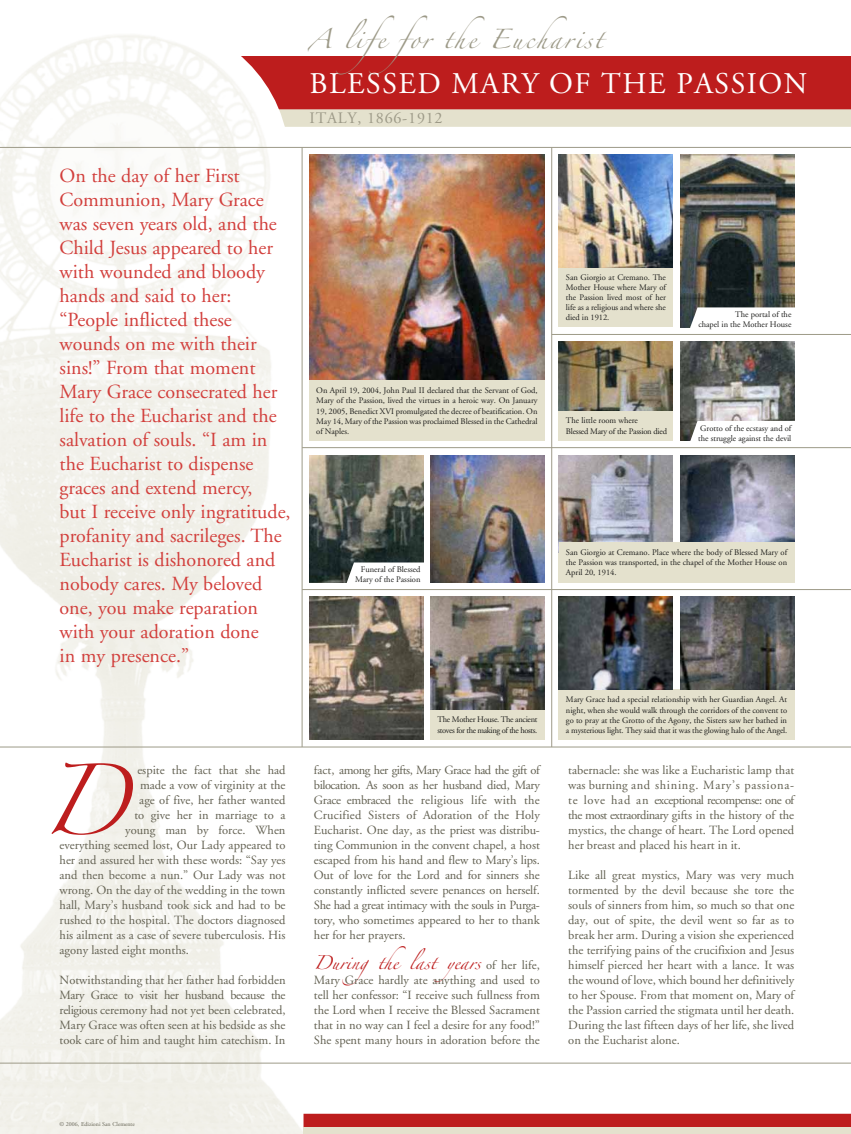
<style>
.page{position:relative;width:851px;height:1134px;background:#fff}
.page>*{position:absolute;margin:0;border:0;box-sizing:border-box;transform-origin:0 0}
.t1{font:63.5px "Zapfino";color:#bd1d1d;scale:.93 1}
.t2{font:30px "Adobe Garamond";letter-spacing:.05em;color:#fff}
.t3{font:20px/24px "Adobe Garamond";color:#d23f3c}
.t4{font:17.5px "Zapfino";letter-spacing:.11em;color:#9d9a88}
.t5{font:16px "Adobe Garamond";letter-spacing:.05em;color:#9d9a88}
.t6{font:12.5px/15px "Adobe Garamond";color:#636152;text-align:justify}
.t7{font:12.5px "Zapfino";color:#bd1d1d}
.t8{font:8.5px/10.2px "Adobe Garamond";letter-spacing:-.005em;color:#1d1d1b;text-align:justify}
.t9{font:8.5px/10.2px "Adobe Garamond";letter-spacing:-.045em;color:#1d1d1b}
.t10{font:8.5px/10.2px "Adobe Garamond";letter-spacing:-.025em;color:#1d1d1b}
.t11{font:6px "Adobe Garamond";color:#636152}
.s1{font-family:"Adobe Garamond";color:#636152}
</style>
<div class="page">
<div style="left:221px;top:56px;width:629px;height:54px;background:#bd1d1d"></div>
<div style="left:222px;top:109px;width:628px;height:18px;background:#e4e1cd"></div>
<img style="left:0;top:35px;width:326px;height:1099px">
<div style="left:303px;top:1114px;width:547px;height:17px;background:#bd1d1d"></div>
<div style="left:303px;top:1127px;width:547px;height:7px;background:#e4e1cd"></div>
<hr style="left:0;top:747px;width:850px;height:1px;background:#9d9a88">
<hr style="left:0;top:147px;width:850px;height:1px;background:#9d9a88">
<hr style="left:0;top:1063px;width:850px;height:1px;background:#9d9a88">
<hr style="left:302px;top:147px;width:1px;height:600px;background:#9d9a88">
<hr style="left:551px;top:147px;width:1px;height:600px;background:#9d9a88">
<hr style="left:302px;top:589px;width:548px;height:1px;background:#9d9a88">
<hr style="left:551px;top:334px;width:299px;height:1px;background:#9d9a88">
<hr style="left:302px;top:447px;width:548px;height:1px;background:#9d9a88">
<div style="left:558px;top:154px;width:115px;height:173px;background:#e4e1cd"></div>
<div style="left:309px;top:154px;width:235px;height:287px;background:#e4e1cd"></div>
<img style="left:680px;top:154px;width:114px;height:173px">
<div style="left:558px;top:342px;width:115px;height:99px;background:#e4e1cd"></div>
<img style="left:680px;top:342px;width:114px;height:99px">
<img style="left:309px;top:455px;width:114px;height:128px">
<img style="left:430px;top:455px;width:114px;height:107px">
<img style="left:309px;top:597px;width:114px;height:143px">
<div style="left:430px;top:597px;width:114px;height:143px;background:#e4e1cd"></div>
<img style="left:309px;top:154px;width:235px;height:226px">
<img style="left:558px;top:154px;width:115px;height:113px">
<svg style="left:689px;top:307px;width:106px;height:21px"></svg>
<svg style="left:689px;top:421px;width:105px;height:20px"></svg>
<img style="left:558px;top:342px;width:115px;height:68px">
<img style="left:558px;top:455px;width:115px;height:87px">
<img style="left:680px;top:455px;width:114px;height:87px">
<div style="left:558px;top:542px;width:236px;height:41px;background:#e4e1cd"></div>
<div style="left:558px;top:689px;width:236px;height:51px;background:#e4e1cd"></div>
<img style="left:558px;top:597px;width:115px;height:92px">
<img style="left:680px;top:597px;width:114px;height:92px">
<img style="left:430px;top:597px;width:114px;height:112px">
<img style="left:345px;top:562px;width:200px;height:21px">
<p class="t3" style="left:60px;top:164px;width:232px">On the day of her First<br>Communion, Mary Grace was seven years old, and the<br>Child Jesus appeared to her with wounded and bloody hands and said to her: “People inflicted these wounds on me with their sins!” From that moment<br>Mary Grace consecrated her life to the Eucharist and the salvation of souls. “I am in the Eucharist to dispense graces and extend mercy,<br>but I receive only ingratitude, profanity and sacrileges. The<br>Eucharist is dishonored and nobody cares. My beloved one, you make reparation with your adoration done<br>in my presence.”</p>
<h1 class="t1" style="left:42px;top:774px;width:92px">D</h1>
<p class="t6" style="left:137px;top:763px;width:150px">espite the fact that she had</p>
<p class="t6" style="left:140px;top:778px;width:147px">made a vow of virginity at the</p>
<p class="t6" style="left:139px;top:793px;width:148px">age of five, her father wanted</p>
<p class="t6" style="left:134px;top:808px;width:153px">to give her in marriage to a</p>
<p class="t6" style="left:125px;top:823px;width:162px">young man by force. When</p>
<p class="t6" style="left:60px;top:838px;width:227px">everything seemed lost, Our Lady appeared to</p>
<p class="t6" style="left:60px;top:853px;width:227px">her and assured her with these words: “Say yes</p>
<p class="t6" style="left:60px;top:868px;width:227px">and then become a nun.” Our Lady was not</p>
<p class="t6" style="left:60px;top:883px;width:227px">wrong. On the day of the wedding in the town</p>
<p class="t6" style="left:60px;top:898px;width:227px">hall, Mary’s husband took sick and had to be</p>
<p class="t6" style="left:60px;top:913px;width:227px">rushed to the hospital. The doctors diagnosed</p>
<p class="t6" style="left:60px;top:928px;width:227px">his ailment as a case of severe tuberculosis. His</p>
<p class="t6" style="left:60px;top:943px;width:131px">agony lasted eight months.</p>
<p class="t6" style="left:60px;top:973px;width:227px">Notwithstanding that her father had forbidden Mary Grace to visit her husband because the religious ceremony had not yet been celebrated, Mary Grace was often seen at his bedside as she took care of him and taught him catechism. In</p>
<h3 class="t4" style="left:308px;top:32px;width:296px">A life for the Eucharist</h3>
<h2 class="t2" style="left:309px;top:67px;width:499px">BLESSED MARY OF THE PASSION</h2>
<p class="t5" style="left:309px;top:110px;width:135px">ITALY, 1866-1912</p>
<p class="t8" style="left:316px;top:385px;width:223px">On April 19, 2004, John Paul II declared that the Servant of God, Mary of the Passion, lived the virtues in a heroic way. On January 19, 2005, Benedict XVI promulgated the decree of beatification. On May 14, Mary of the Passion was proclaimed Blessed in the Cathedral of Naples.</p>
<p class="t8" style="left:566px;top:272px;width:101px">San Giorgio at Cremano. The Mother House where Mary of the Passion lived most of her life as a religious and where she died in 1912.</p>
<p class="t10" style="left:566px;top:416px;width:103px">The little room where<br>Blessed Mary of the Passion died</p>
<p class="t8" style="left:698px;top:310px;width:94px;text-align:right">The portal of the<br>chapel in the Mother House</p>
<p class="t8" style="left:698px;top:423px;width:95px">Grotto of the ecstasy and of the struggle against the devil</p>
<p class="t8" style="left:355px;top:565px;width:67px;text-align:right">Funeral of Blessed<br>Mary of the Passion</p>
<p class="t8" style="left:566px;top:547px;width:223px">San Giorgio at Cremano. Place where the body of Blessed Mary of the Passion was transported, in the chapel of the Mother House on April 20, 1914.</p>
<p class="t9" style="left:437px;top:715px;width:101px">The Mother House. The ancient stoves for the making of the hosts.</p>
<p class="t6" style="left:314px;top:763px;width:227px">fact, among her gifts, Mary Grace had the gift of bilocation. As soon as her husband died, Mary Grace embraced the religious life with the Crucified Sisters of Adoration of the Holy Eucharist. One day, as the priest was distribu&shy;ting Communion in the convent chapel, a host escaped from his hand and flew to Mary’s lips.<br>Out of love for the Lord and for sinners she constantly inflicted severe penances on herself.<br>She had a great intimacy with the souls in Purga&shy;tory, who sometimes appeared to her to thank her for her prayers.</p>
<p class="t7" style="left:314px;top:958px;width:227px">Duringthe last years <span class="s1">of her life,</span></p>
<p class="t6" style="left:314px;top:973px;width:227px">Mary Grace hardly ate anything and used to tell her confessor: “I receive such fullness from the Lord when I receive the Blessed Sacrament that in no way can I feel a desire for any food!” She spent many hours in adoration before the</p>
<p class="t8" style="left:566px;top:695px;width:223px">Mary Grace had a special relationship with her Guardian Angel. At night, when she would walk through the corridors of the convent to go to pray at the Grotto of the Agony, the Sisters saw her bathed in a mysterious light. They said that it was the glowing halo of the Angel.</p>
<p class="t6" style="left:568px;top:763px;width:227px">tabernacle: she was like a Eucharistic lamp that was burning and shining. Mary’s passiona&shy;te love had an exceptional recompense: one of the most extraordinary gifts in the history of the mystics, the change of heart. The Lord opened her breast and placed his heart in it.</p>
<p class="t6" style="left:568px;top:868px;width:227px">Like all great mystics, Mary was very much tormented by the devil because she tore the souls of sinners from him, so much so that one day, out of spite, the devil went so far as to break her arm. During a vision she experienced the terrifying pains of the crucifixion and Jesus himself pierced her heart with a lance. It was the wound of love, which bound her definitively to her Spouse. From that moment on, Mary of the Passion carried the stigmata until her death.<br>During the last fifteen days of her life, she lived on the Eucharist alone.</p>
<p class="t11" style="left:60px;top:1120px;width:77px">© 2006, Edizioni San Clemente</p>
</div>
